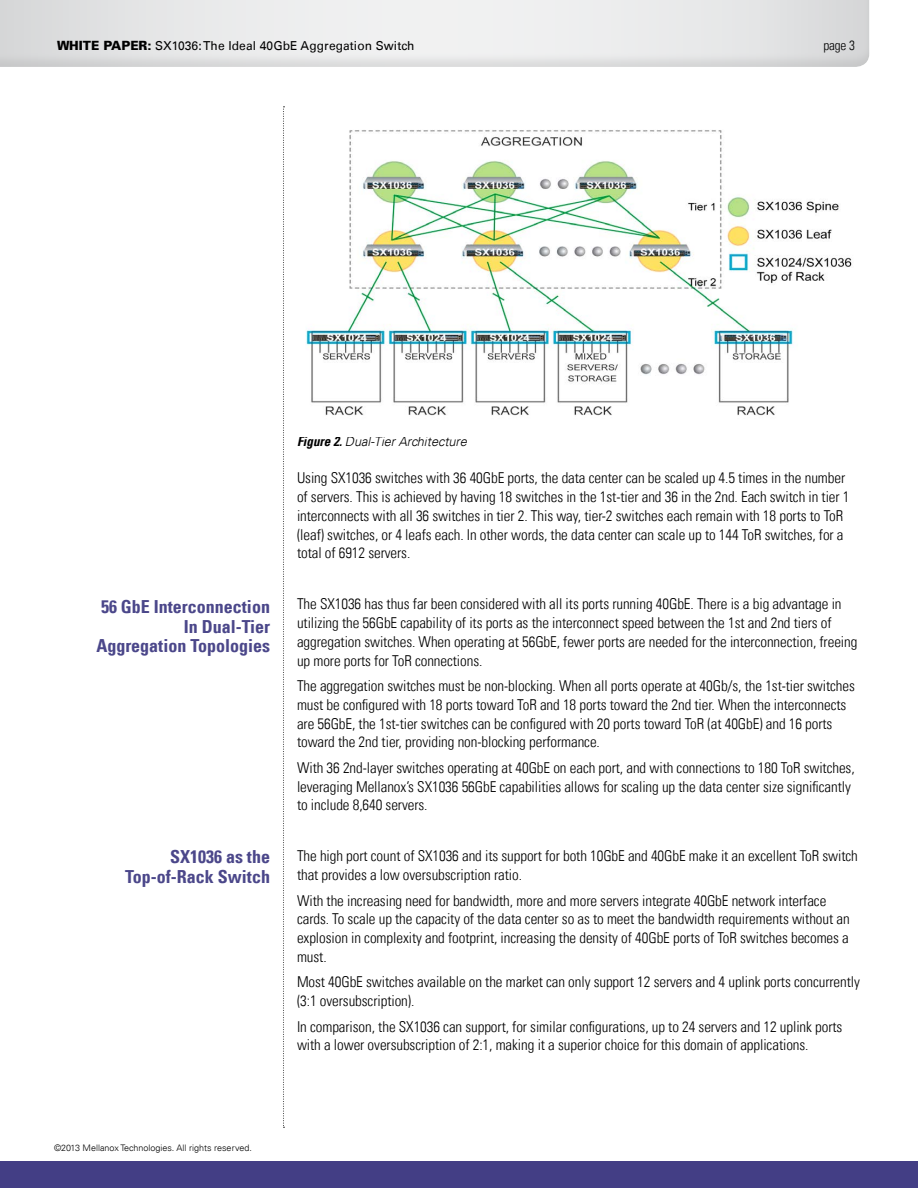
<style>
.page{position:relative;width:918px;height:1188px;background:#fff}
.page>*{position:absolute;margin:0;border:0;box-sizing:border-box;transform-origin:0 0}
.t1{font:700 condensed 18px/19.5px "Univers LT";color:#4b478a;text-align:right}
.t2{font:300 condensed 15px/18.8px "Univers LT";letter-spacing:-.005em;color:#000}
.t3{font:300 condensed 13.5px "Univers LT";color:#000}
.t4{font:italic 300 13.2px "Univers LT";color:#000}
.t5{font:12.3px "Univers LT";letter-spacing:.01em;color:#000}
.t6{font:300 9px "Univers LT";color:#000}
.s1{font-weight:900;font-size:12.75px}
.s2{font-weight:700;font-stretch:condensed;font-size:13.5px}
</style>
<div class="page">
<div style="left:0;top:0;width:881px;height:68px;background:#000;opacity:.25"></div>
<svg style="left:283px;top:106px;width:2px;height:1022px"></svg>
<div style="left:0;top:1161px;width:918px;height:27px;background:#433e85"></div>
<img style="left:306px;top:130px;width:546px;height:286px">
<p class="t5" style="left:57px;top:38px;width:359px"><span class="s1">WHITE PAPER:</span> SX1036: The Ideal 40GbE Aggregation Switch</p>
<p class="t3" style="left:823px;top:37px;width:33px">page 3</p>
<p class="t1" style="left:96px;top:597px;width:175px">56 GbE Interconnection<br>In Dual-Tier<br>Aggregation Topologies</p>
<p class="t1" style="left:125px;top:847px;width:146px">SX1036 as the<br>Top-of-Rack Switch</p>
<p class="t4" style="left:297px;top:433px;width:171px"><span class="s2">Figure 2.</span> Dual-Tier Architecture</p>
<p class="t2" style="left:297px;top:469px;width:554px">Using SX1036 switches with 36 40GbE ports, the data center can be scaled up 4.5 times in the number of servers. This is achieved by having 18 switches in the 1st-tier and 36 in the 2nd. Each switch in tier 1 interconnects with all 36 switches in tier 2. This way, tier-2 switches each remain with 18 ports to ToR (leaf) switches, or 4 leafs each. In other words, the data center can scale up to 144 ToR switches, for a total of 6912 servers.</p>
<p class="t2" style="left:297px;top:595px;width:562px">The SX1036 has thus far been considered with all its ports running 40GbE. There is a big advantage in utilizing the 56GbE capability of its ports as the interconnect speed between the 1st and 2nd tiers of aggregation switches. When operating at 56GbE, fewer ports are needed for the interconnection, freeing up more ports for ToR connections.</p>
<p class="t2" style="left:297px;top:676px;width:559px">The aggregation switches must be non-blocking. When all ports operate at 40Gb/s, the 1st-tier switches must be configured with 18 ports toward ToR and 18 ports toward the 2nd tier. When the interconnects are 56GbE, the 1st-tier switches can be configured with 20 ports toward ToR (at 40GbE) and 16 ports toward the 2nd tier, providing non-blocking performance.</p>
<p class="t2" style="left:297px;top:758px;width:559px">With 36 2nd-layer switches operating at 40GbE on each port, and with connections to 180 ToR switches, leveraging Mellanox’s SX1036 56GbE capabilities allows for scaling up the data center size significantly to include 8,640 servers.</p>
<p class="t2" style="left:297px;top:847px;width:562px">The high port count of SX1036 and its support for both 10GbE and 40GbE make it an excellent ToR switch that provides a low oversubscription ratio.</p>
<p class="t2" style="left:297px;top:891px;width:554px">With the increasing need for bandwidth, more and more servers integrate 40GbE network interface cards. To scale up the capacity of the data center so as to meet the bandwidth requirements without an explosion in complexity and footprint, increasing the density of 40GbE ports of ToR switches becomes a must.</p>
<p class="t2" style="left:297px;top:973px;width:564px">Most 40GbE switches available on the market can only support 12 servers and 4 uplink ports concurrently (3:1 oversubscription).</p>
<p class="t2" style="left:297px;top:1017px;width:547px">In comparison, the SX1036 can support, for similar configurations, up to 24 servers and 12 uplink ports with a lower oversubscription of 2:1, making it a superior choice for this domain of applications.</p>
<p class="t6" style="left:54px;top:1143px;width:199px">©2013 Mellanox Technologies. All rights reserved.</p>
</div>
